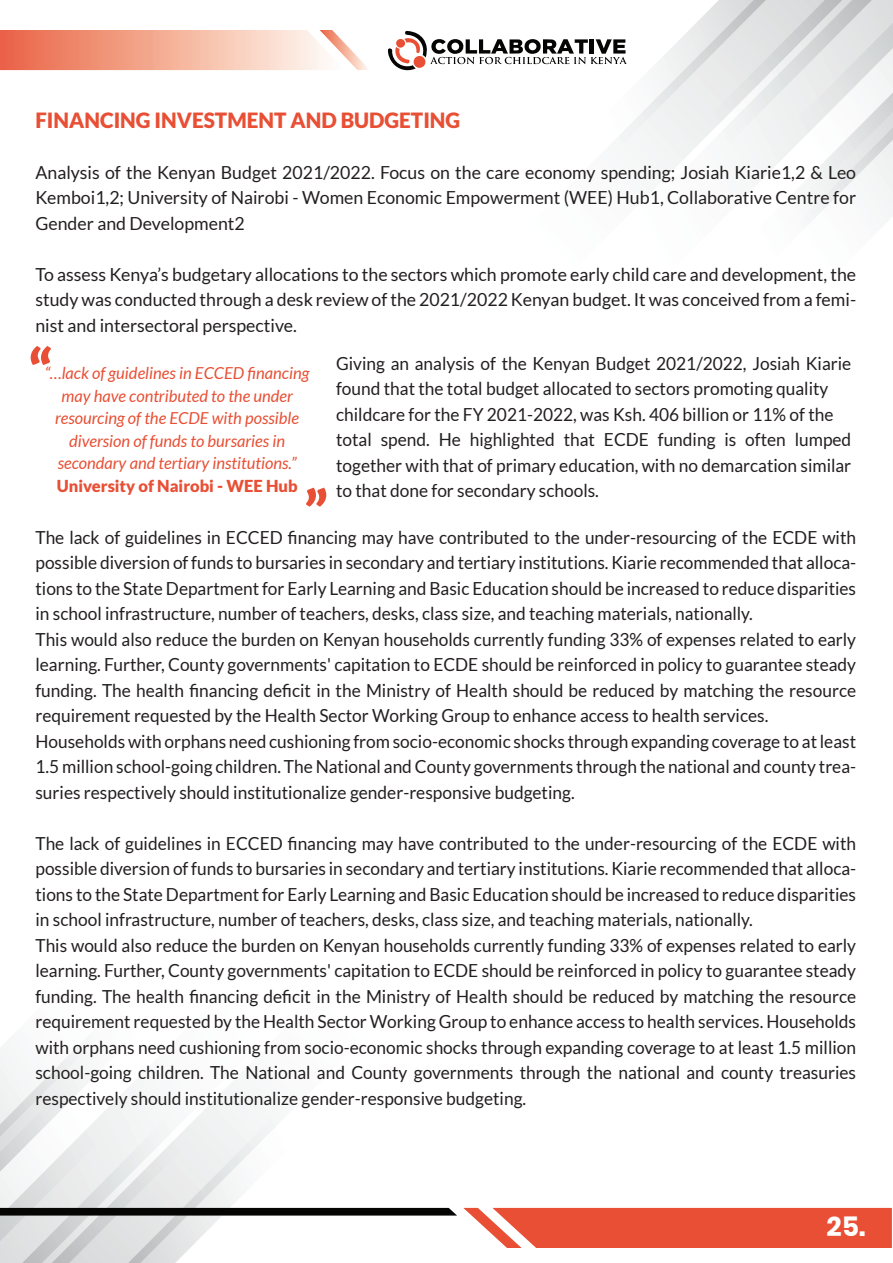
<style>
.page{position:relative;width:893px;height:1263px;background:#fff}
.page>*{position:absolute;margin:0;border:0;box-sizing:border-box;transform-origin:0 0}
.t1{font:900 60px "Lato";color:#e84f34;scale:.96 1}
.t2{font:700 27px "Poppins";color:#fff}
.t3{font:900 21px "Lato";color:#e84f34}
.t4{font:18px/25.5px "Lato";color:#231f20;scale:.96 1}
.t5{font:18px/25.5px "Lato";color:#231f20;text-align:justify}
.t6{font:italic 16.5px/22.5px "Lato";color:#e84f34;text-align:center}
.t7{font:900 16.5px "Lato";color:#e84f34}
</style>
<div class="page">
<svg style="left:0;top:1043px;width:457px;height:220px"></svg>
<svg style="left:463px;top:1208px;width:429px;height:40px;background:#e95e45"></svg>
<svg style="left:0;top:0;width:893px;height:219px"></svg>
<p class="t3" style="left:35px;top:108px;width:426px">FINANCING INVESTMENT AND BUDGETING</p>
<p class="t5" style="left:35px;top:160px;width:822px">Analysis of the Kenyan Budget 2021/2022. Focus on the care economy spending; Josiah Kiarie1,2 &amp; Leo Kemboi1,2; University of Nairobi - Women Economic Empowerment (WEE) Hub1, Collaborative Centre for Gender and Development2</p>
<p class="t5" style="left:35px;top:262px;width:822px">To assess Kenya’s budgetary allocations to the sectors which promote early child care and development, the study was conducted through a desk review of the 2021/2022 Kenyan budget. It was conceived from a femi&shy;nist and intersectoral perspective.</p>
<p class="t6" style="left:45px;top:363px;width:266px">“…lack of guidelines in ECCED financing may have contributed to the under resourcing of the ECDE with possible diversion of funds to bursaries in secondary and tertiary institutions.”</p>
<p class="t7" style="left:57px;top:476px;width:242px">University of Nairobi - WEE Hub</p>
<h1 class="t1" style="left:28px;top:336px;width:26px">“</h1>
<p class="t4" style="left:336px;top:350px;width:538px">Giving an analysis of the Kenyan Budget 2021/2022, Josiah Kiarie found that the total budget allocated to sectors promoting quality childcare for the FY 2021-2022, was Ksh. 406 billion or 11% of the total spend. He highlighted that ECDE funding is often lumped together with that of primary education, with no demarcation similar to that done for secondary schools.</p>
<p class="t4" style="left:35px;top:524px;width:856px">The lack of guidelines in ECCED financing may have contributed to the under-resourcing of the ECDE with possible diversion of funds to bursaries in secondary and tertiary institutions. Kiarie recommended that alloca&shy;tions to the State Department for Early Learning and Basic Education should be increased to reduce disparities in school infrastructure, number of teachers, desks, class size, and teaching materials, nationally.<br>This would also reduce the burden on Kenyan households currently funding 33% of expenses related to early learning. Further, County governments' capitation to ECDE should be reinforced in policy to guarantee steady funding. The health financing deficit in the Ministry of Health should be reduced by matching the resource requirement requested by the Health Sector Working Group to enhance access to health services.<br>Households with orphans need cushioning from socio-economic shocks through expanding coverage to at least 1.5 million school-going children. The National and County governments through the national and county trea&shy;suries respectively should institutionalize gender-responsive budgeting.</p>
<p class="t4" style="left:35px;top:830px;width:856px">The lack of guidelines in ECCED financing may have contributed to the under-resourcing of the ECDE with possible diversion of funds to bursaries in secondary and tertiary institutions. Kiarie recommended that alloca&shy;tions to the State Department for Early Learning and Basic Education should be increased to reduce disparities in school infrastructure, number of teachers, desks, class size, and teaching materials, nationally.<br>This would also reduce the burden on Kenyan households currently funding 33% of expenses related to early learning. Further, County governments' capitation to ECDE should be reinforced in policy to guarantee steady funding. The health financing deficit in the Ministry of Health should be reduced by matching the resource requirement requested by the Health Sector Working Group to enhance access to health services. Households with orphans need cushioning from socio-economic shocks through expanding coverage to at least 1.5 million school-going children. The National and County governments through the national and county treasuries respectively should institutionalize gender-responsive budgeting.</p>
<h1 class="t1" style="left:329px;top:516px;width:26px;rotate:-180deg">“</h1>
<h2 class="t2" style="left:826px;top:1211px;width:41px">25.</h2>
</div>
